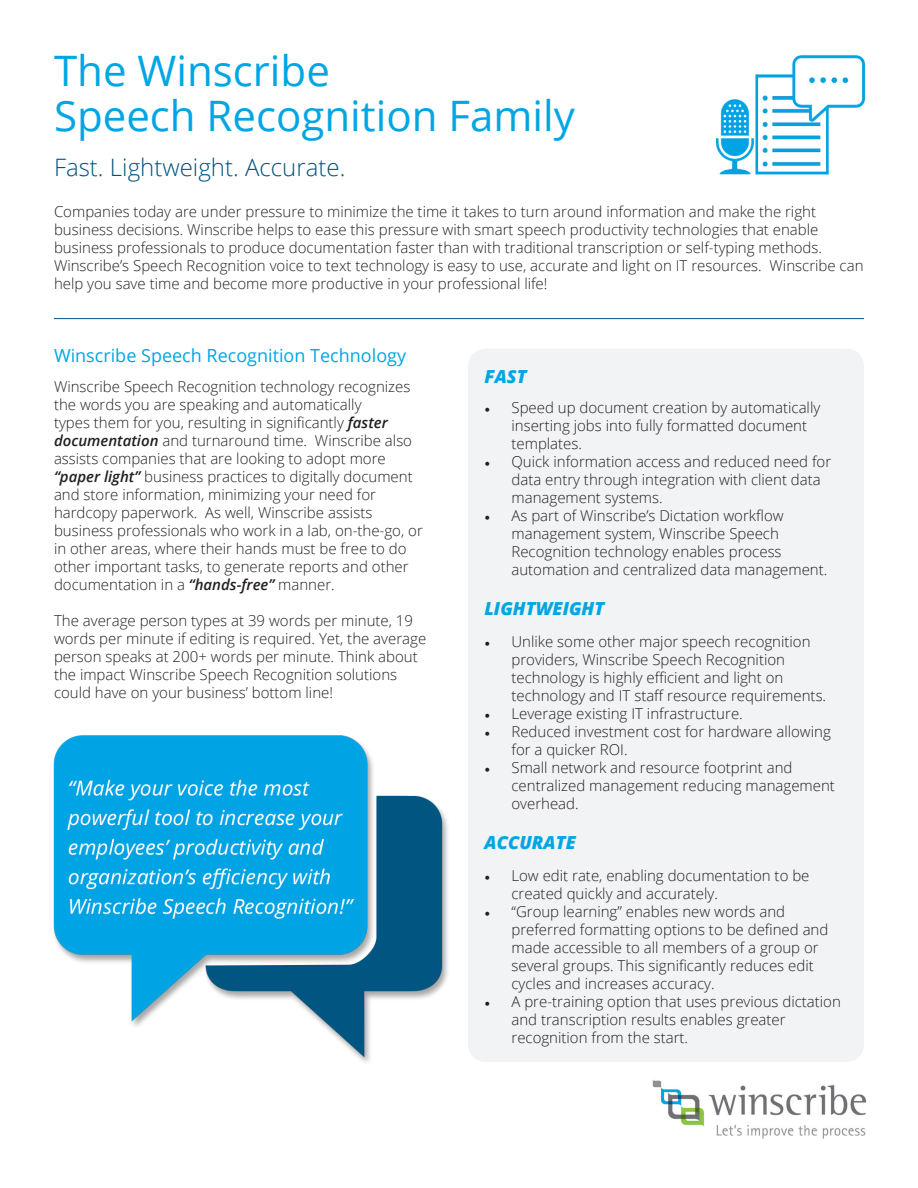
<style>
.page{position:relative;width:918px;height:1188px;background:#fff}
.page>*{position:absolute;margin:0;border:0;box-sizing:border-box;transform-origin:0 0}
.t1{font:42px "Open Sans";color:#00a6e4}
.t2{font:300 24px "Open Sans";color:#005480}
.t3{font:18px "Open Sans";color:#00a6e4}
.t4{font:italic 800 18px "Open Sans";color:#00a6e4}
.t5{font:300 15px/18px "Open Sans";color:#231f20}
.s1{font-weight:600;font-style:italic}
.s2{font-family:"Minion Pro";font-weight:400}
</style>
<div class="page">
<img style="left:652px;top:1080px;width:215px;height:59px">
<img style="left:715px;top:54px;width:151px;height:121px">
<div style="left:468px;top:349px;width:396px;height:713px;background:#f2f3f4;border-radius:18px"></div>
<img style="left:53px;top:735px;width:395px;height:328px">
<hr style="left:54px;top:318px;width:810px;height:1px;background:#005480">
<p class="t1" style="left:54px;top:42px;width:277px">The Winscribe</p>
<p class="t1" style="left:54px;top:87px;width:522px">Speech Recognition Family</p>
<p class="t2" style="left:54px;top:151px;width:293px">Fast. Lightweight. Accurate.</p>
<p class="t5" style="left:54px;top:202px;width:811px">Companies today are under pressure to minimize the time it takes to turn around information and make the right business decisions. Winscribe helps to ease this pressure with smart speech productivity technologies that enable business professionals to produce documentation faster than with traditional transcription or self-typing methods.<br>Winscribe’s Speech Recognition voice to text technology is easy to use, accurate and light on IT resources. Winscribe can help you save time and become more productive in your professional life!</p>
<p class="t3" style="left:54px;top:344px;width:354px">Winscribe Speech Recognition Technology</p>
<p class="t5" style="left:54px;top:378px;width:370px">Winscribe Speech Recognition technology recognizes the words you are speaking and automatically<br>types them for you, resulting in significantly <span class="s1">faster documentation</span> and turnaround time. Winscribe also assists companies that are looking to adopt more <span class="s1">“paper light”</span> business practices to digitally document and store information, minimizing your need for hardcopy paperwork. As well, Winscribe assists business professionals who work in a lab, on-the-go, or in other areas, where their hands must be free to do other important tasks, to generate reports and other documentation in a <span class="s1">“hands-free”</span> manner.</p>
<p class="t5" style="left:54px;top:612px;width:374px">The average person types at 39 words per minute, 19 words per minute if editing is required. Yet, the average person speaks at 200+ words per minute. Think about the impact Winscribe Speech Recognition solutions could have on your business’ bottom line!</p>
<p class="t4" style="left:484px;top:363px;width:44px">FAST</p>
<p class="t5" style="left:512px;top:399px;width:310px;text-indent:-27px"><span class="s2">•</span> Speed up document creation by automatically inserting jobs into fully formatted document templates.</p>
<p class="t5" style="left:512px;top:453px;width:321px;text-indent:-27px"><span class="s2">•</span> Quick information access and reduced need for data entry through integration with client data management systems.</p>
<p class="t5" style="left:512px;top:507px;width:317px;text-indent:-27px"><span class="s2">•</span> As part of Winscribe’s Dictation workflow management system, Winscribe Speech Recognition technology enables process automation and centralized data management.</p>
<p class="t4" style="left:484px;top:595px;width:121px">LIGHTWEIGHT</p>
<p class="t5" style="left:512px;top:633px;width:316px;text-indent:-27px"><span class="s2">•</span> Unlike some other major speech recognition providers, Winscribe Speech Recognition technology is highly efficient and light on technology and IT staff resource requirements.</p>
<p class="t5" style="left:484px;top:705px;width:260px"><span class="s2">•</span> Leverage existing IT infrastructure.</p>
<p class="t5" style="left:512px;top:723px;width:321px;text-indent:-27px"><span class="s2">•</span> Reduced investment cost for hardware allowing for a quicker ROI.</p>
<p class="t5" style="left:512px;top:759px;width:325px;text-indent:-27px"><span class="s2">•</span> Small network and resource footprint and centralized management reducing management overhead.</p>
<p class="t4" style="left:484px;top:829px;width:93px">ACCURATE</p>
<p class="t5" style="left:512px;top:867px;width:300px;text-indent:-27px"><span class="s2">•</span> Low edit rate, enabling documentation to be created quickly and accurately.</p>
<p class="t5" style="left:512px;top:903px;width:318px;text-indent:-27px"><span class="s2">•</span> “Group learning” enables new words and preferred formatting options to be defined and made accessible to all members of a group or several groups. This significantly reduces edit cycles and increases accuracy.</p>
<p class="t5" style="left:512px;top:993px;width:331px;text-indent:-27px"><span class="s2">•</span> A pre-training option that uses previous dictation and transcription results enables greater recognition from the start.</p>
</div>
